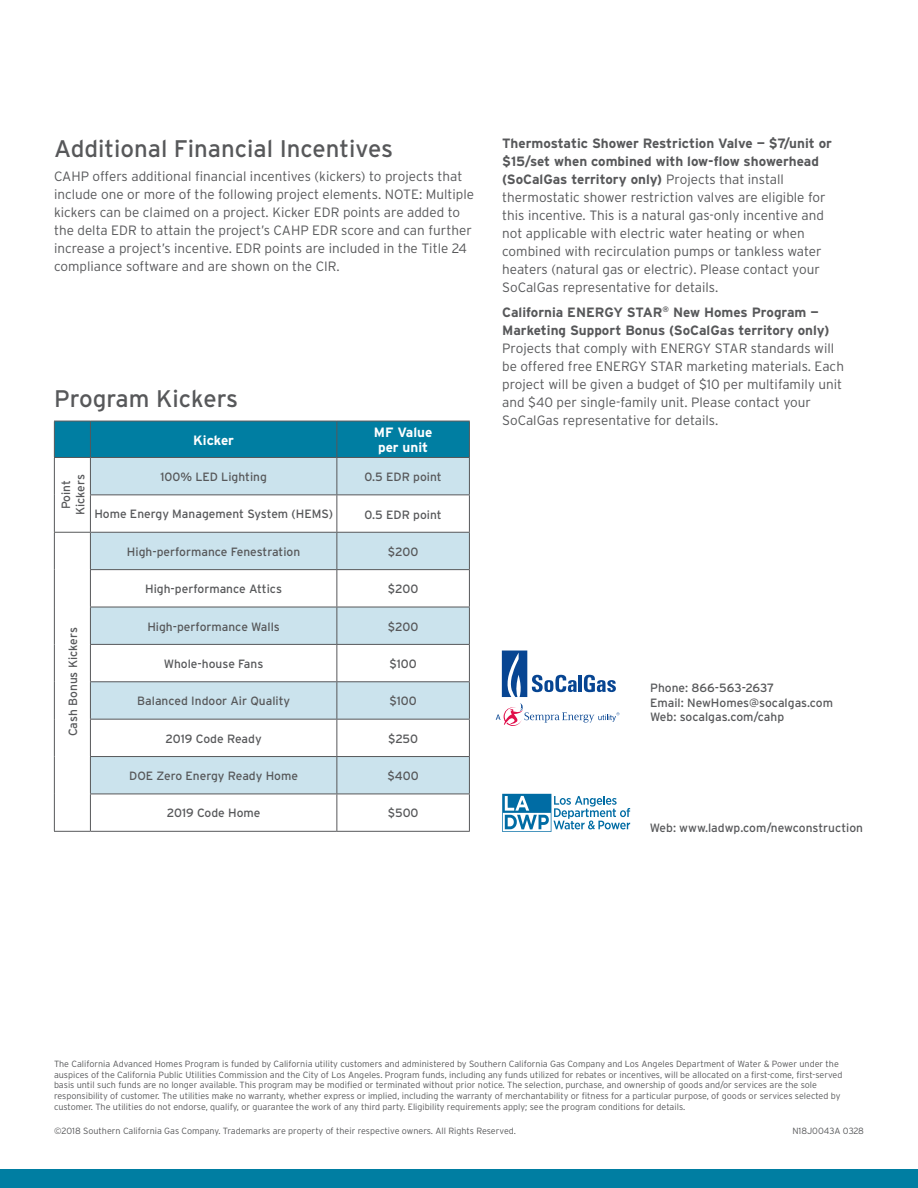
<style>
.page{position:relative;width:918px;height:1188px;background:#fff}
.page>*{position:absolute;margin:0;border:0;box-sizing:border-box;transform-origin:0 0}
.t1{font:24px "Interstate";color:#57585a}
.t2{font:300 13.5px/18px "Interstate";color:#57585a}
.t3{font:700 13.5px/15px "Interstate";color:#fff;text-align:center}
.t4{font:12px/14.4px "Interstate";color:#57585a;text-align:center}
.t5{font:300 9px/10.8px "Interstate";color:#57585a}
.s1{font-weight:700}
</style>
<div class="page">
<svg style="left:502px;top:651px;width:75px;height:46px"></svg>
<hr style="left:579px;top:675px;width:3px;height:17px;background:#074592">
<svg style="left:584px;top:675px;width:32px;height:17px"></svg>
<svg style="left:496px;top:703px;width:123px;height:23px"></svg>
<svg style="left:55px;top:422px;width:414px;height:72px;background:#69b2c8"></svg>
<svg style="left:91px;top:533px;width:378px;height:261px;fill:#cbe3ed"></svg>
<hr style="left:54px;top:421px;width:36px;height:1px;background:#57585a">
<hr style="left:54px;top:421px;width:1px;height:36px;background:#57585a">
<hr style="left:90px;top:421px;width:247px;height:1px;background:#57585a">
<hr style="left:90px;top:421px;width:1px;height:36px;background:#57585a">
<hr style="left:337px;top:421px;width:133px;height:1px;background:#57585a">
<hr style="left:336px;top:421px;width:1px;height:36px;background:#57585a">
<hr style="left:469px;top:421px;width:1px;height:36px;background:#57585a">
<hr style="left:54px;top:457px;width:36px;height:1px;background:#57585a">
<hr style="left:54px;top:458px;width:1px;height:37px;background:#57585a">
<hr style="left:54px;top:495px;width:1px;height:37px;background:#57585a">
<hr style="left:90px;top:457px;width:247px;height:1px;background:#57585a">
<hr style="left:90px;top:458px;width:1px;height:36px;background:#57585a">
<hr style="left:337px;top:457px;width:133px;height:1px;background:#57585a">
<hr style="left:336px;top:458px;width:1px;height:36px;background:#57585a">
<hr style="left:469px;top:458px;width:1px;height:36px;background:#57585a">
<hr style="left:90px;top:494px;width:247px;height:1px;background:#57585a">
<hr style="left:90px;top:495px;width:1px;height:37px;background:#57585a">
<hr style="left:337px;top:494px;width:133px;height:1px;background:#57585a">
<hr style="left:336px;top:495px;width:1px;height:37px;background:#57585a">
<hr style="left:469px;top:495px;width:1px;height:37px;background:#57585a">
<hr style="left:54px;top:532px;width:36px;height:1px;background:#57585a">
<hr style="left:54px;top:533px;width:1px;height:37px;background:#57585a">
<hr style="left:54px;top:570px;width:1px;height:37px;background:#57585a">
<hr style="left:54px;top:607px;width:1px;height:37px;background:#57585a">
<hr style="left:54px;top:644px;width:1px;height:38px;background:#57585a">
<hr style="left:54px;top:682px;width:1px;height:37px;background:#57585a">
<hr style="left:54px;top:719px;width:1px;height:38px;background:#57585a">
<hr style="left:54px;top:757px;width:1px;height:37px;background:#57585a">
<hr style="left:54px;top:794px;width:1px;height:37px;background:#57585a">
<hr style="left:54px;top:831px;width:36px;height:1px;background:#57585a">
<hr style="left:90px;top:532px;width:247px;height:1px;background:#57585a">
<hr style="left:90px;top:533px;width:1px;height:36px;background:#57585a">
<hr style="left:337px;top:532px;width:133px;height:1px;background:#57585a">
<hr style="left:336px;top:533px;width:1px;height:36px;background:#57585a">
<hr style="left:469px;top:533px;width:1px;height:36px;background:#57585a">
<hr style="left:90px;top:569px;width:247px;height:1px;background:#57585a">
<hr style="left:90px;top:570px;width:1px;height:37px;background:#57585a">
<hr style="left:337px;top:569px;width:133px;height:1px;background:#57585a">
<hr style="left:336px;top:570px;width:1px;height:37px;background:#57585a">
<hr style="left:469px;top:570px;width:1px;height:37px;background:#57585a">
<hr style="left:90px;top:607px;width:247px;height:1px;background:#57585a">
<hr style="left:90px;top:607px;width:1px;height:37px;background:#57585a">
<hr style="left:337px;top:607px;width:133px;height:1px;background:#57585a">
<hr style="left:336px;top:607px;width:1px;height:37px;background:#57585a">
<hr style="left:469px;top:607px;width:1px;height:37px;background:#57585a">
<hr style="left:90px;top:644px;width:247px;height:1px;background:#57585a">
<hr style="left:90px;top:645px;width:1px;height:36px;background:#57585a">
<hr style="left:337px;top:644px;width:133px;height:1px;background:#57585a">
<hr style="left:336px;top:645px;width:1px;height:36px;background:#57585a">
<hr style="left:469px;top:645px;width:1px;height:36px;background:#57585a">
<hr style="left:90px;top:681px;width:247px;height:1px;background:#57585a">
<hr style="left:90px;top:682px;width:1px;height:37px;background:#57585a">
<hr style="left:337px;top:681px;width:133px;height:1px;background:#57585a">
<hr style="left:336px;top:682px;width:1px;height:37px;background:#57585a">
<hr style="left:469px;top:682px;width:1px;height:37px;background:#57585a">
<hr style="left:90px;top:719px;width:247px;height:1px;background:#57585a">
<hr style="left:90px;top:720px;width:1px;height:36px;background:#57585a">
<hr style="left:337px;top:719px;width:133px;height:1px;background:#57585a">
<hr style="left:336px;top:720px;width:1px;height:36px;background:#57585a">
<hr style="left:469px;top:720px;width:1px;height:36px;background:#57585a">
<hr style="left:90px;top:756px;width:247px;height:1px;background:#57585a">
<hr style="left:90px;top:757px;width:1px;height:37px;background:#57585a">
<hr style="left:337px;top:756px;width:133px;height:1px;background:#57585a">
<hr style="left:336px;top:757px;width:1px;height:37px;background:#57585a">
<hr style="left:469px;top:757px;width:1px;height:37px;background:#57585a">
<hr style="left:90px;top:794px;width:247px;height:1px;background:#57585a">
<hr style="left:90px;top:794px;width:1px;height:37px;background:#57585a">
<hr style="left:337px;top:794px;width:133px;height:1px;background:#57585a">
<hr style="left:336px;top:794px;width:1px;height:37px;background:#57585a">
<hr style="left:469px;top:794px;width:1px;height:37px;background:#57585a">
<hr style="left:90px;top:831px;width:247px;height:1px;background:#57585a">
<hr style="left:337px;top:831px;width:133px;height:1px;background:#57585a">
<div style="left:0;top:1170px;width:918px;height:18px;background:#007ea2"></div>
<svg style="left:502px;top:794px;width:128px;height:38px"></svg>
<h2 class="t1" style="left:54px;top:135px;width:341px">Additional Financial Incentives</h2>
<p class="t2" style="left:54px;top:167px;width:422px">CAHP offers additional financial incentives (kickers) to projects that include one or more of the following project elements. NOTE: Multiple kickers can be claimed on a project. Kicker EDR points are added to the delta EDR to attain the project’s CAHP EDR score and can further increase a project’s incentive. EDR points are included in the Title 24 compliance software and are shown on the CIR.</p>
<h2 class="t1" style="left:54px;top:385px;width:186px">Program Kickers</h2>
<p class="t3" style="left:193px;top:432px;width:42px">Kicker</p>
<p class="t3" style="left:374px;top:425px;width:60px">MF Value per unit</p>
<p class="t4" style="left:59px;top:515px;width:43px;rotate:-90deg">Point<br>Kickers</p>
<p class="t4" style="left:160px;top:470px;width:108px">100% LED Lighting</p>
<p class="t4" style="left:365px;top:470px;width:79px">0.5 EDR point</p>
<p class="t4" style="left:94px;top:507px;width:240px">Home Energy Management System (HEMS)</p>
<p class="t4" style="left:365px;top:507px;width:79px">0.5 EDR point</p>
<p class="t4" style="left:66px;top:736px;width:111px;rotate:-90deg">Cash Bonus Kickers</p>
<p class="t4" style="left:127px;top:544px;width:175px">High-performance Fenestration</p>
<p class="t4" style="left:388px;top:544px;width:32px">$200</p>
<p class="t4" style="left:145px;top:582px;width:138px">High-performance Attics</p>
<p class="t4" style="left:388px;top:582px;width:32px">$200</p>
<p class="t4" style="left:147px;top:619px;width:134px">High-performance Walls</p>
<p class="t4" style="left:388px;top:619px;width:32px">$200</p>
<p class="t4" style="left:164px;top:656px;width:101px">Whole-house Fans</p>
<p class="t4" style="left:389px;top:656px;width:29px">$100</p>
<p class="t4" style="left:137px;top:694px;width:154px">Balanced Indoor Air Quality</p>
<p class="t4" style="left:389px;top:694px;width:29px">$100</p>
<p class="t4" style="left:166px;top:731px;width:98px">2019 Code Ready</p>
<p class="t4" style="left:388px;top:731px;width:32px">$250</p>
<p class="t4" style="left:129px;top:769px;width:170px">DOE Zero Energy Ready Home</p>
<p class="t4" style="left:388px;top:769px;width:33px">$400</p>
<p class="t4" style="left:167px;top:806px;width:95px">2019 Code Home</p>
<p class="t4" style="left:388px;top:806px;width:32px">$500</p>
<p class="t2" style="left:502px;top:134px;width:331px"><span class="s1">Thermostatic Shower Restriction Valve — $7/unit or $15/set when combined with low-flow showerhead (SoCalGas territory only)</span> Projects that install thermostatic shower restriction valves are eligible for this incentive. This is a natural gas-only incentive and not applicable with electric water heating or when combined with recirculation pumps or tankless water heaters (natural gas or electric). Please contact your SoCalGas representative for details.</p>
<p class="t2" style="left:502px;top:303px;width:343px"><span class="s1">California ENERGY STAR</span><sup>®</sup> <span class="s1">New Homes Program — Marketing Support Bonus (SoCalGas territory only)<br></span>Projects that comply with ENERGY STAR standards will be offered free ENERGY STAR marketing materials. Each project will be given a budget of $10 per multifamily unit and $40 per single-family unit. Please contact your SoCalGas representative for details.</p>
<p class="t4" style="left:650px;top:681px;width:126px">Phone: 866-563-2637</p>
<p class="t4" style="left:650px;top:695px;width:184px">Email: NewHomes@socalgas.com</p>
<p class="t4" style="left:650px;top:709px;width:136px">Web: socalgas.com/cahp</p>
<p class="t4" style="left:650px;top:820px;width:215px">Web: www.ladwp.com/newconstruction</p>
<p class="t5" style="left:54px;top:1058px;width:790px">The California Advanced Homes Program is funded by California utility customers and administered by Southern California Gas Company and Los Angeles Department of Water &amp; Power under the auspices of the California Public Utilities Commission and the City of Los Angeles. Program funds, including any funds utilized for rebates or incentives, will be allocated on a first-come, first-served basis until such funds are no longer available. This program may be modified or terminated without prior notice. The selection, purchase, and ownership of goods and/or services are the sole responsibility of customer. The utilities make no warranty, whether express or implied, including the warranty of merchantability or fitness for a particular purpose, of goods or services selected by customer. The utilities do not endorse, qualify, or guarantee the work of any third party. Eligibility requirements apply; see the program conditions for details.</p>
<p class="t5" style="left:54px;top:1126px;width:464px">©2018 Southern California Gas Company. Trademarks are property of their respective owners. All Rights Reserved.</p>
<p class="t5" style="left:792px;top:1126px;width:73px">N18J0043A 0328</p>
</div>
